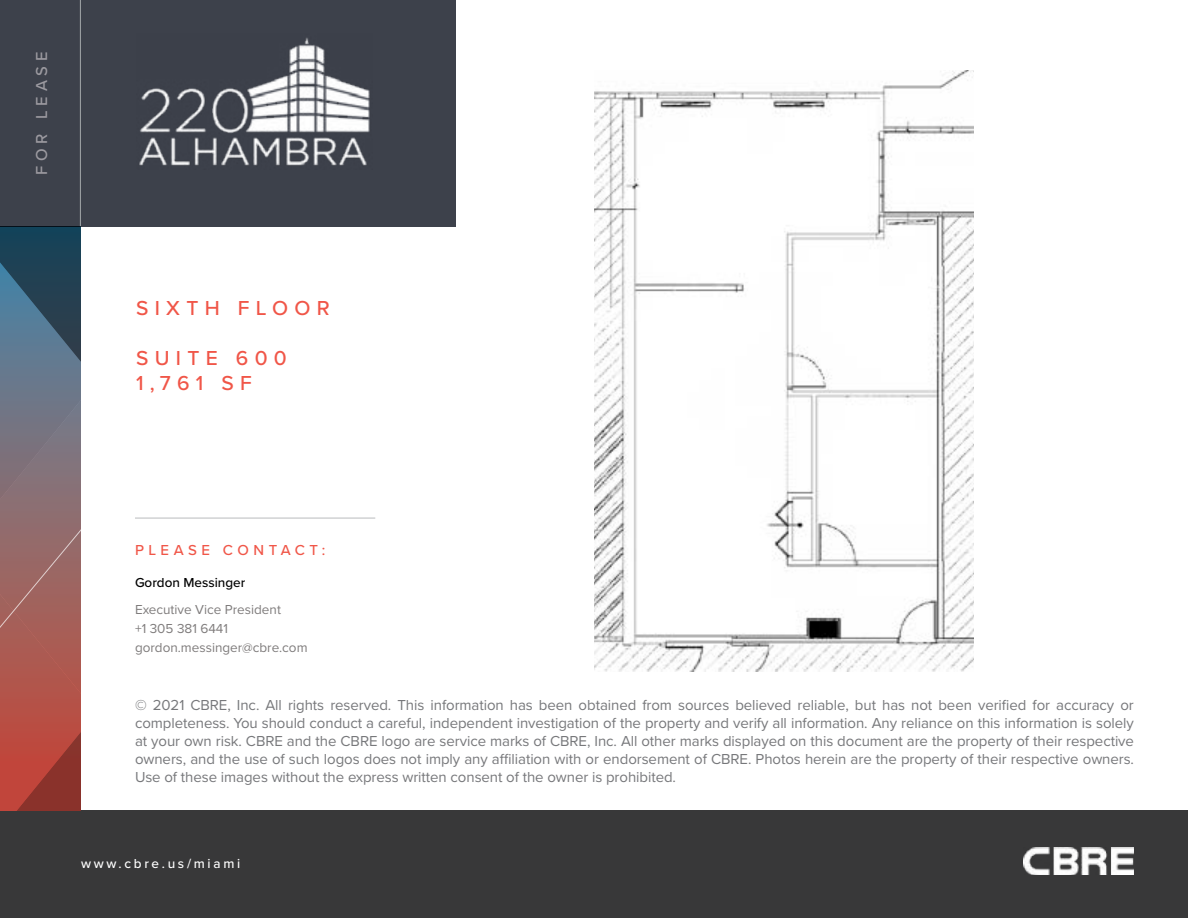
<style>
.page{position:relative;width:1188px;height:918px;background:#fff}
.page>*{position:absolute;margin:0;border:0;box-sizing:border-box;transform-origin:0 0}
.t1{font:500 21px/25.2px "Proxima Nova";letter-spacing:.3em;color:#f05648}
.t2{font:500 16.5px "Proxima Nova";letter-spacing:.3em;color:#9c9aa0}
.t3{font:15px/18px "Proxima Nova";letter-spacing:-.005em;color:#77787b;text-align:justify}
.t4{font:500 15px "Proxima Nova";letter-spacing:.3em;color:#f05648}
.t5{font:13.5px/19.5px "Proxima Nova";color:#7f7c7c}
.t6{font:500 13.5px "Proxima Nova";letter-spacing:.2em;color:#fff}
.t7{font:500 13.5px "Proxima Nova";color:#000101}
</style>
<div class="page">
<div style="left:0;top:0;width:456px;height:227px;background:#3d414b"></div>
<div style="left:0;top:810px;width:1188px;height:108px;background:#383839"></div>
<hr style="left:80px;top:0;width:1px;height:227px;background:#b1b4b6">
<hr style="left:135px;top:518px;width:240px;height:1px;background:#b1b4b6">
<svg style="left:0;top:227px;width:81px;height:583px;background:#805e63"></svg>
<img style="left:1024px;top:848px;width:110px;height:27px">
<img style="left:139px;top:37px;width:231px;height:129px">
<img style="left:595px;top:71px;width:379px;height:601px">
<p class="t2" style="left:29px;top:175px;width:125px;rotate:-90deg">FOR LEASE</p>
<h1 class="t1" style="left:136px;top:294px;width:195px">SIXTH FLOOR</h1>
<h1 class="t1" style="left:136px;top:345px;width:152px">SUITE 600<br>1,761 SF</h1>
<p class="t4" style="left:135px;top:539px;width:192px">PLEASE CONTACT:</p>
<p class="t7" style="left:135px;top:573px;width:112px">Gordon Messinger</p>
<p class="t5" style="left:135px;top:599px;width:174px">Executive Vice President<br>+1 305 381 6441 gordon.messinger@cbre.com</p>
<p class="t3" style="left:135px;top:696px;width:1001px">© 2021 CBRE, Inc. All rights reserved. This information has been obtained from sources believed reliable, but has not been verified for accuracy or completeness. You should conduct a careful, independent investigation of the property and verify all information. Any reliance on this information is solely at your own risk. CBRE and the CBRE logo are service marks of CBRE, Inc. All other marks displayed on this document are the property of their respective owners, and the use of such logos does not imply any affiliation with or endorsement of CBRE. Photos herein are the property of their respective owners.<br>Use of these images without the express written consent of the owner is prohibited.</p>
<p class="t6" style="left:81px;top:854px;width:161px">www.cbre.us/miami</p>
</div>
